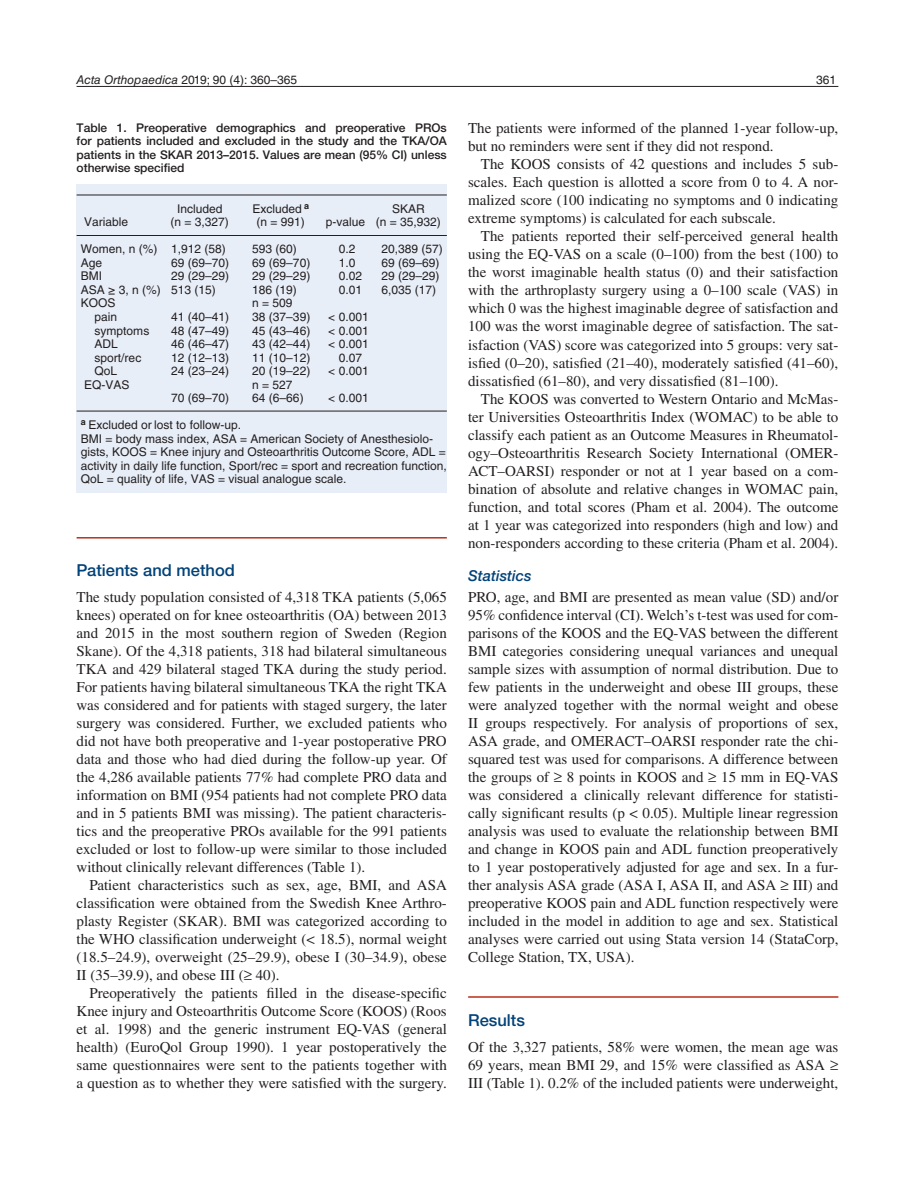
<style>
.page{position:relative;width:915px;height:1191px;background:#fff}
.page>*{position:absolute;margin:0;border:0;box-sizing:border-box;transform-origin:0 0}
.t1{font:500 16.5px "Helvetica Neue LTW1 G";color:#004279}
.t2{font:15px/18px "Times LT Std";color:#231f20;text-align:justify}
.t3{font:italic 500 15px "Helvetica Neue LTW1 G";color:#004279}
.t4{font:12px/13.5px "Helvetica LT Std";color:#231f20}
.t5{font:500 12px/13.5px "Helvetica Neue LTW1 G";color:#231f20;text-align:justify}
.s1{font-style:italic}
</style>
<div class="page">
<hr style="left:77px;top:86px;width:761px;height:1px;background:#231f20">
<hr style="left:77px;top:537px;width:369px;height:1px;background:#bc2e18">
<hr style="left:468px;top:996px;width:370px;height:1px;background:#bc2e18">
<div style="left:77px;top:185px;width:369px;height:308px;background:#e8eef8"></div>
<hr style="left:77px;top:195px;width:369px;height:1px;background:#231f20">
<hr style="left:77px;top:235px;width:369px;height:1px;background:#231f20">
<hr style="left:77px;top:411px;width:369px;height:1px;background:#231f20">
<p class="t4" style="left:77px;top:73px;width:222px"><span class="s1">Acta Orthopaedica</span> 2019; 90 (4): 360–365</p>
<p class="t4" style="left:816px;top:73px;width:22px">361</p>
<p class="t5" style="left:77px;top:121px;width:371px">Table 1. Preoperative demographics and preoperative PROs for patients included and excluded in the study and the TKA/OA patients in the SKAR 2013–2015. Values are mean (95% CI) unless otherwise specified</p>
<p class="t4" style="left:177px;top:202px;width:47px">Included</p>
<p class="t4" style="left:252px;top:202px;width:58px">Excluded <sup>a</sup></p>
<p class="t4" style="left:392px;top:202px;width:34px">SKAR</p>
<p class="t4" style="left:84px;top:215px;width:46px">Variable</p>
<p class="t4" style="left:170px;top:215px;width:60px">(n = 3,327)</p>
<p class="t4" style="left:256px;top:215px;width:50px">(n = 991)</p>
<p class="t4" style="left:326px;top:215px;width:117px">p-value (n = 35,932)</p>
<p class="t4" style="left:81px;top:242px;width:146px">Women, n (%) 1,912 (58)</p>
<p class="t4" style="left:252px;top:242px;width:46px">593 (60)</p>
<p class="t4" style="left:338px;top:242px;width:18px">0.2</p>
<p class="t4" style="left:381px;top:242px;width:63px">20,389 (57)</p>
<p class="t4" style="left:81px;top:256px;width:23px">Age</p>
<p class="t4" style="left:171px;top:256px;width:60px">69 (69–70)</p>
<p class="t4" style="left:252px;top:256px;width:60px">69 (69–70)</p>
<p class="t4" style="left:338px;top:256px;width:18px">1.0</p>
<p class="t4" style="left:381px;top:256px;width:60px">69 (69–69)</p>
<p class="t4" style="left:81px;top:269px;width:23px">BMI</p>
<p class="t4" style="left:171px;top:269px;width:60px">29 (29–29)</p>
<p class="t4" style="left:252px;top:269px;width:60px">29 (29–29)</p>
<p class="t4" style="left:338px;top:269px;width:25px">0.02</p>
<p class="t4" style="left:381px;top:269px;width:60px">29 (29–29)</p>
<p class="t4" style="left:81px;top:283px;width:136px">ASA ≥ 3, n (%) 513 (15)</p>
<p class="t4" style="left:252px;top:283px;width:46px">186 (19)</p>
<p class="t4" style="left:338px;top:283px;width:25px">0.01</p>
<p class="t4" style="left:381px;top:283px;width:56px">6,035 (17)</p>
<p class="t4" style="left:81px;top:296px;width:36px">KOOS</p>
<p class="t4" style="left:252px;top:296px;width:42px">n = 509</p>
<p class="t4" style="left:95px;top:310px;width:24px">pain</p>
<p class="t4" style="left:171px;top:310px;width:60px">41 (40–41)</p>
<p class="t4" style="left:252px;top:310px;width:60px">38 (37–39)</p>
<p class="t4" style="left:328px;top:310px;width:42px">&lt; 0.001</p>
<p class="t4" style="left:95px;top:323px;width:56px">symptoms</p>
<p class="t4" style="left:171px;top:323px;width:60px">48 (47–49)</p>
<p class="t4" style="left:252px;top:323px;width:60px">45 (43–46)</p>
<p class="t4" style="left:328px;top:323px;width:42px">&lt; 0.001</p>
<p class="t4" style="left:95px;top:337px;width:25px">ADL</p>
<p class="t4" style="left:171px;top:337px;width:60px">46 (46–47)</p>
<p class="t4" style="left:252px;top:337px;width:60px">43 (42–44)</p>
<p class="t4" style="left:328px;top:337px;width:42px">&lt; 0.001</p>
<p class="t4" style="left:95px;top:350px;width:48px">sport/rec</p>
<p class="t4" style="left:171px;top:350px;width:60px">12 (12–13)</p>
<p class="t4" style="left:252px;top:350px;width:60px">11 (10–12)</p>
<p class="t4" style="left:338px;top:350px;width:25px">0.07</p>
<p class="t4" style="left:95px;top:364px;width:24px">QoL</p>
<p class="t4" style="left:171px;top:364px;width:60px">24 (23–24)</p>
<p class="t4" style="left:252px;top:364px;width:60px">20 (19–22)</p>
<p class="t4" style="left:328px;top:364px;width:42px">&lt; 0.001</p>
<p class="t4" style="left:84px;top:377px;width:47px">EQ-VAS</p>
<p class="t4" style="left:252px;top:377px;width:42px">n = 527</p>
<p class="t4" style="left:171px;top:391px;width:60px">70 (69–70)</p>
<p class="t4" style="left:252px;top:391px;width:53px">64 (6–66)</p>
<p class="t4" style="left:328px;top:391px;width:42px">&lt; 0.001</p>
<p class="t4" style="left:81px;top:418px;width:367px"><sup>a</sup> Excluded or lost to follow-up.<br>BMI = body mass index, ASA = American Society of Anesthesiolo&shy;gists, KOOS = Knee injury and Osteoarthritis Outcome Score, ADL = activity in daily life function, Sport/rec = sport and recreation function, QoL = quality of life, VAS = visual analogue scale.</p>
<p class="t1" style="left:77px;top:560px;width:160px">Patients and method</p>
<p class="t2" style="left:77px;top:587px;width:371px">The study population consisted of 4,318 TKA patients (5,065 knees) operated on for knee osteoarthritis (OA) between 2013 and 2015 in the most southern region of Sweden (Region Skane). Of the 4,318 patients, 318 had bilateral simultaneous TKA and 429 bilateral staged TKA during the study period.<br>For patients having bilateral simultaneous TKA the right TKA was considered and for patients with staged surgery, the later surgery was considered. Further, we excluded patients who did not have both preoperative and 1-year postoperative PRO data and those who had died during the follow-up year. Of the 4,286 available patients 77% had complete PRO data and information on BMI (954 patients had not complete PRO data and in 5 patients BMI was missing). The patient characteris&shy;tics and the preoperative PROs available for the 991 patients excluded or lost to follow-up were similar to those included without clinically relevant differences (Table 1).</p>
<p class="t2" style="left:77px;top:875px;width:371px;text-indent:13px">Patient characteristics such as sex, age, BMI, and ASA classification were obtained from the Swedish Knee Arthro&shy;plasty Register (SKAR). BMI was categorized according to the WHO classification underweight (&lt; 18.5), normal weight (18.5–24.9), overweight (25–29.9), obese I (30–34.9), obese II (35–39.9), and obese III (≥ 40).</p>
<p class="t2" style="left:77px;top:983px;width:371px;text-indent:13px">Preoperatively the patients filled in the disease-specific Knee injury and Osteoarthritis Outcome Score (KOOS) (Roos et al. 1998) and the generic instrument EQ-VAS (general health) (EuroQol Group 1990). 1 year postoperatively the same questionnaires were sent to the patients together with a question as to whether they were satisfied with the surgery.</p>
<p class="t2" style="left:468px;top:119px;width:371px">The patients were informed of the planned 1-year follow-up, but no reminders were sent if they did not respond.</p>
<p class="t2" style="left:468px;top:155px;width:371px;text-indent:13px">The KOOS consists of 42 questions and includes 5 sub&shy;scales. Each question is allotted a score from 0 to 4. A nor&shy;malized score (100 indicating no symptoms and 0 indicating extreme symptoms) is calculated for each subscale.</p>
<p class="t2" style="left:468px;top:227px;width:371px;text-indent:13px">The patients reported their self-perceived general health using the EQ-VAS on a scale (0–100) from the best (100) to the worst imaginable health status (0) and their satisfaction with the arthroplasty surgery using a 0–100 scale (VAS) in which 0 was the highest imaginable degree of satisfaction and 100 was the worst imaginable degree of satisfaction. The sat&shy;isfaction (VAS) score was categorized into 5 groups: very sat&shy;isfied (0–20), satisfied (21–40), moderately satisfied (41–60), dissatisfied (61–80), and very dissatisfied (81–100).</p>
<p class="t2" style="left:468px;top:389px;width:371px;text-indent:13px">The KOOS was converted to Western Ontario and McMas&shy;ter Universities Osteoarthritis Index (WOMAC) to be able to classify each patient as an Outcome Measures in Rheumatol&shy;ogy–Osteoarthritis Research Society International (OMER-ACT–OARSI) responder or not at 1 year based on a com&shy;bination of absolute and relative changes in WOMAC pain, function, and total scores (Pham et al. 2004). The outcome at 1 year was categorized into responders (high and low) and non-responders according to these criteria (Pham et al. 2004).</p>
<p class="t3" style="left:468px;top:566px;width:65px">Statistics</p>
<p class="t2" style="left:468px;top:587px;width:371px">PRO, age, and BMI are presented as mean value (SD) and/or 95% confidence interval (CI). Welch’s t-test was used for com&shy;parisons of the KOOS and the EQ-VAS between the different BMI categories considering unequal variances and unequal sample sizes with assumption of normal distribution. Due to few patients in the underweight and obese III groups, these were analyzed together with the normal weight and obese II groups respectively. For analysis of proportions of sex, ASA grade, and OMERACT–OARSI responder rate the chi&shy;squared test was used for comparisons. A difference between the groups of ≥ 8 points in KOOS and ≥ 15 mm in EQ-VAS was considered a clinically relevant difference for statisti&shy;cally significant results (p &lt; 0.05). Multiple linear regression analysis was used to evaluate the relationship between BMI and change in KOOS pain and ADL function preoperatively to 1 year postoperatively adjusted for age and sex. In a fur&shy;ther analysis ASA grade (ASA I, ASA II, and ASA ≥ III) and preoperative KOOS pain and ADL function respectively were included in the model in addition to age and sex. Statistical analyses were carried out using Stata version 14 (StataCorp, College Station, TX, USA).</p>
<p class="t1" style="left:468px;top:1010px;width:58px">Results</p>
<p class="t2" style="left:468px;top:1037px;width:371px">Of the 3,327 patients, 58% were women, the mean age was 69 years, mean BMI 29, and 15% were classified as ASA ≥ III (Table 1). 0.2% of the included patients were underweight,</p>
</div>
